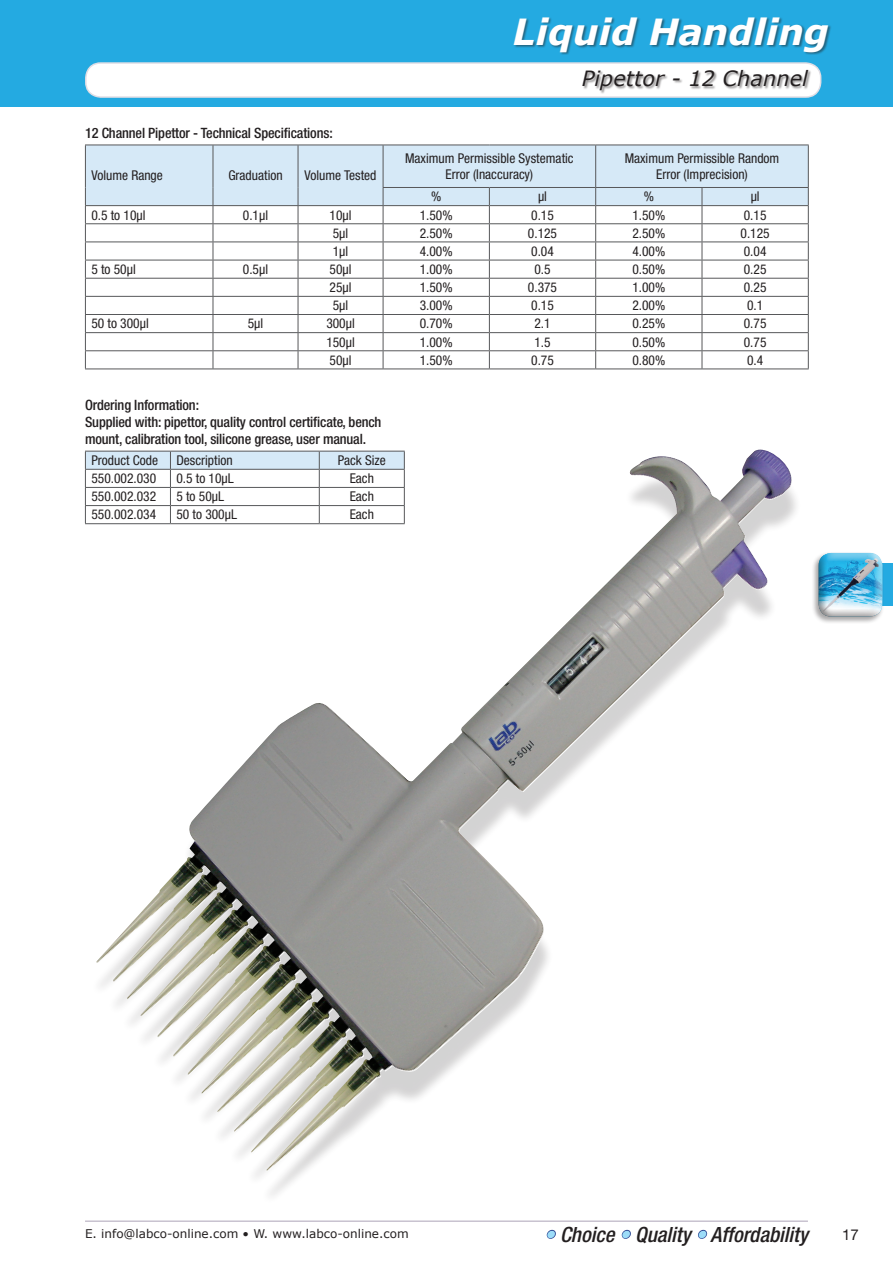
<style>
.page{position:relative;width:893px;height:1263px;background:#fff}
.page>*{position:absolute;margin:0;border:0;box-sizing:border-box;transform-origin:0 0}
.t1{font:italic 700 36px "Verdana";color:#fff}
.t2{font:italic 500 condensed 21px "Helvetica Neue LT Std";color:#231f20}
.t3{font:italic 21px "Verdana";color:#231f20}
.t4{font:15px "Helvetica Neue LT Std";color:#231f20}
.t5{font:500 condensed 14.25px "Helvetica Neue LT Std";letter-spacing:-.01em;color:#231f20}
.t6{font:condensed 13.5px "Helvetica Neue LT Std";color:#231f20}
.t7{font:12px "Verdana";color:#231f20}
.s1{color:#9cdcf8}
</style>
<div class="page">
<div style="left:0;top:0;width:893px;height:106px;background:#24aae1"></div>
<div style="left:514px;top:17px;width:318px;height:38px;background:#231f20;opacity:.5"></div>
<div style="left:86px;top:63px;width:735px;height:34px;background:#fff;border-radius:15px"></div>
<div style="left:85px;top:62px;width:736px;height:36px;border:2px solid #e1dee5;border-radius:15px"></div>
<hr style="left:85px;top:1220px;width:723px;height:2px;background:#c8c2cf">
<div style="left:546px;top:1230px;width:10px;height:9px;border:2px solid #253f8e;border-radius:4px"></div>
<div style="left:621px;top:1230px;width:10px;height:9px;border:2px solid #253f8e;border-radius:4px"></div>
<div style="left:698px;top:1230px;width:9px;height:9px;border:2px solid #253f8e;border-radius:4px"></div>
<div style="left:829px;top:563px;width:64px;height:43px;background:#24aae1"></div>
<div style="left:811px;top:551px;width:73px;height:73px;background:#231f20;opacity:.4"></div>
<div style="left:816px;top:552px;width:68px;height:67px;background:#231f20;opacity:.75"></div>
<img style="left:96px;top:451px;width:658px;height:702px">
<div style="left:582px;top:70px;width:230px;height:24px;background:#231f20;opacity:.5"></div>
<hr style="left:85px;top:369px;width:128px;height:1px;background:#57585a">
<hr style="left:213px;top:369px;width:85px;height:1px;background:#57585a">
<hr style="left:298px;top:369px;width:85px;height:1px;background:#57585a">
<hr style="left:383px;top:369px;width:106px;height:1px;background:#57585a">
<hr style="left:489px;top:369px;width:107px;height:1px;background:#57585a">
<hr style="left:596px;top:369px;width:106px;height:1px;background:#57585a">
<hr style="left:702px;top:369px;width:107px;height:1px;background:#57585a">
<svg style="left:85px;top:145px;width:724px;height:224px"></svg>
<hr style="left:298px;top:205px;width:85px;height:1px;background:#57585a">
<hr style="left:85px;top:523px;width:85px;height:1px;background:#57585a">
<hr style="left:170px;top:523px;width:149px;height:1px;background:#57585a">
<hr style="left:319px;top:523px;width:86px;height:1px;background:#57585a">
<svg style="left:85px;top:451px;width:320px;height:72px"></svg>
<h1 class="t1" style="left:513px;top:9px;width:318px">Liquid Handling</h1>
<p class="t5" style="left:85px;top:124px;width:249px">12 Channel Pipettor - Technical Specifications:</p>
<p class="t6" style="left:91px;top:168px;width:73px">Volume Range</p>
<p class="t6" style="left:228px;top:168px;width:56px">Graduation</p>
<p class="t6" style="left:305px;top:168px;width:73px">Volume Tested</p>
<p class="t3" style="left:582px;top:65px;width:228px">Pipettor - 12 Channel</p>
<p class="t6" style="left:405px;top:150px;width:170px">Maximum Permissible Systematic</p>
<p class="t6" style="left:446px;top:167px;width:89px">Error (Inaccuracy)</p>
<p class="t6" style="left:625px;top:150px;width:156px">Maximum Permissible Random</p>
<p class="t6" style="left:656px;top:167px;width:93px">Error (Imprecision)</p>
<p class="t6" style="left:431px;top:189px;width:12px">%</p>
<p class="t6" style="left:538px;top:189px;width:11px">μl</p>
<p class="t6" style="left:644px;top:189px;width:12px">%</p>
<p class="t6" style="left:751px;top:189px;width:11px">μl</p>
<p class="t6" style="left:91px;top:207px;width:56px">0.5 to 10μl</p>
<p class="t6" style="left:243px;top:207px;width:27px">0.1μl</p>
<p class="t6" style="left:330px;top:207px;width:23px">10μl</p>
<p class="t6" style="left:420px;top:207px;width:34px">1.50%</p>
<p class="t6" style="left:531px;top:207px;width:24px">0.15</p>
<p class="t6" style="left:632px;top:207px;width:34px">1.50%</p>
<p class="t6" style="left:744px;top:207px;width:24px">0.15</p>
<p class="t6" style="left:333px;top:225px;width:17px">5μl</p>
<p class="t6" style="left:420px;top:225px;width:34px">2.50%</p>
<p class="t6" style="left:528px;top:225px;width:31px">0.125</p>
<p class="t6" style="left:632px;top:225px;width:34px">2.50%</p>
<p class="t6" style="left:741px;top:225px;width:31px">0.125</p>
<p class="t6" style="left:333px;top:243px;width:17px">1μl</p>
<p class="t6" style="left:420px;top:243px;width:34px">4.00%</p>
<p class="t6" style="left:531px;top:243px;width:24px">0.04</p>
<p class="t6" style="left:632px;top:243px;width:34px">4.00%</p>
<p class="t6" style="left:744px;top:243px;width:24px">0.04</p>
<p class="t6" style="left:91px;top:261px;width:46px">5 to 50μl</p>
<p class="t6" style="left:243px;top:261px;width:27px">0.5μl</p>
<p class="t6" style="left:330px;top:261px;width:23px">50μl</p>
<p class="t6" style="left:420px;top:261px;width:34px">1.00%</p>
<p class="t6" style="left:534px;top:261px;width:18px">0.5</p>
<p class="t6" style="left:632px;top:261px;width:34px">0.50%</p>
<p class="t6" style="left:744px;top:261px;width:24px">0.25</p>
<p class="t6" style="left:330px;top:279px;width:23px">25μl</p>
<p class="t6" style="left:420px;top:279px;width:34px">1.50%</p>
<p class="t6" style="left:528px;top:279px;width:31px">0.375</p>
<p class="t6" style="left:632px;top:279px;width:34px">1.00%</p>
<p class="t6" style="left:744px;top:279px;width:24px">0.25</p>
<p class="t6" style="left:333px;top:298px;width:17px">5μl</p>
<p class="t6" style="left:420px;top:298px;width:34px">3.00%</p>
<p class="t6" style="left:531px;top:298px;width:24px">0.15</p>
<p class="t6" style="left:632px;top:298px;width:34px">2.00%</p>
<p class="t6" style="left:747px;top:298px;width:18px">0.1</p>
<p class="t6" style="left:91px;top:316px;width:59px">50 to 300μl</p>
<p class="t6" style="left:248px;top:316px;width:17px">5μl</p>
<p class="t6" style="left:326px;top:316px;width:30px">300μl</p>
<p class="t6" style="left:420px;top:316px;width:34px">0.70%</p>
<p class="t6" style="left:534px;top:316px;width:18px">2.1</p>
<p class="t6" style="left:632px;top:316px;width:34px">0.25%</p>
<p class="t6" style="left:744px;top:316px;width:24px">0.75</p>
<p class="t6" style="left:326px;top:334px;width:30px">150μl</p>
<p class="t6" style="left:420px;top:334px;width:34px">1.00%</p>
<p class="t6" style="left:534px;top:334px;width:18px">1.5</p>
<p class="t6" style="left:632px;top:334px;width:34px">0.50%</p>
<p class="t6" style="left:744px;top:334px;width:24px">0.75</p>
<p class="t6" style="left:330px;top:352px;width:23px">50μl</p>
<p class="t6" style="left:420px;top:352px;width:34px">1.50%</p>
<p class="t6" style="left:531px;top:352px;width:24px">0.75</p>
<p class="t6" style="left:632px;top:352px;width:34px">0.80%</p>
<p class="t6" style="left:747px;top:352px;width:18px">0.4</p>
<p class="t5" style="left:85px;top:396px;width:116px">Ordering Information:</p>
<p class="t5" style="left:85px;top:413px;width:298px">Supplied with: pipettor, quality control certificate, bench</p>
<p class="t5" style="left:85px;top:431px;width:283px">mount, calibration tool, silicone grease, user manual.</p>
<p class="t6" style="left:91px;top:452px;width:68px">Product Code</p>
<p class="t6" style="left:176px;top:452px;width:58px">Description</p>
<p class="t6" style="left:338px;top:452px;width:49px">Pack Size</p>
<p class="t6" style="left:91px;top:471px;width:66px">550.002.030</p>
<p class="t6" style="left:176px;top:471px;width:59px">0.5 to 10μL</p>
<p class="t6" style="left:350px;top:471px;width:26px">Each</p>
<p class="t6" style="left:91px;top:489px;width:66px">550.002.032</p>
<p class="t6" style="left:176px;top:489px;width:49px">5 to 50μL</p>
<p class="t6" style="left:350px;top:489px;width:26px">Each</p>
<p class="t6" style="left:91px;top:507px;width:66px">550.002.034</p>
<p class="t6" style="left:176px;top:507px;width:62px">50 to 300μL</p>
<p class="t6" style="left:350px;top:507px;width:26px">Each</p>
<p class="t7" style="left:85px;top:1226px;width:325px">E. info@labco-online.com • W. www.labco-online.com</p>
<h2 class="t2" style="left:544px;top:1222px;width:265px"><span class="s1">•</span> Choice <span class="s1">•</span> Quality <span class="s1">•</span> Affordability</h2>
<p class="t4" style="left:842px;top:1225px;width:18px">17</p>
</div>
